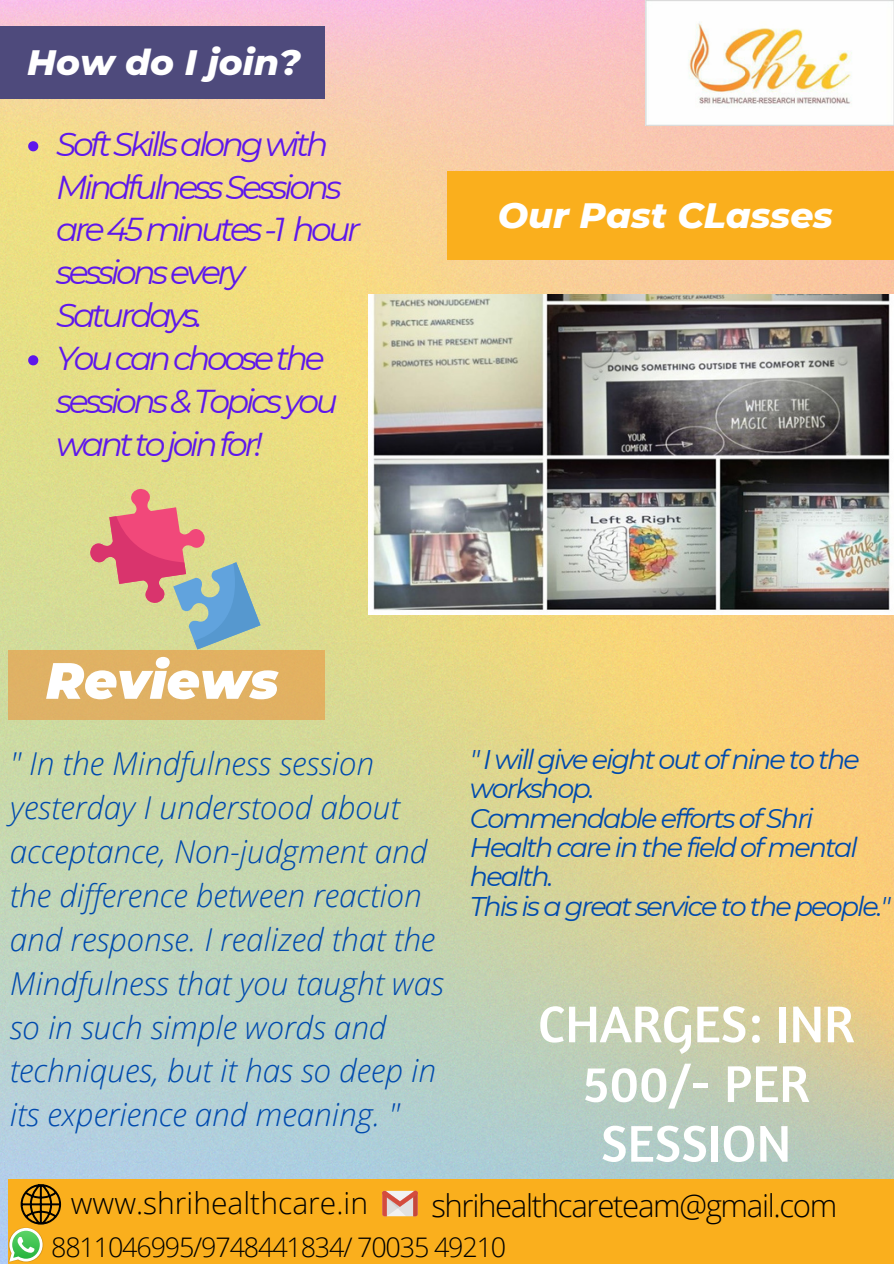
<style>
.page{position:relative;width:894px;height:1264px;background:#fff}
.page>*{position:absolute;margin:0;border:0;box-sizing:border-box;transform-origin:0 0}
.t1{font:52.5px/59.7px "Amaranth";color:#fff;text-align:center}
.t2{font:italic 900 51px "Montserrat";color:#fff}
.t3{font:italic 800 36px "Montserrat";color:#fff}
.t4{font:italic 33px/42.8px "Montserrat";letter-spacing:-.105em;color:#5e17eb}
.t5{font:italic 300 31.5px/44px "Open Sans";color:#004aad}
.t6{font:300 31.2px "Open Sans";letter-spacing:-.045em;color:#000}
.t7{font:300 30px "Open Sans";color:#000}
.t8{font:italic 27px/29.2px "Montserrat";letter-spacing:-.07em;color:#004aad}
.t9{font:300 27px "Open Sans";letter-spacing:-.045em;color:#000}
</style>
<div class="page">
<img style="left:0;top:0;width:893px;height:1263px">
<img style="left:645px;top:0;width:248px;height:125px">
<div style="left:8px;top:1179px;width:885px;height:84px;background:#faaf1d"></div>
<img style="left:8px;top:1242px;width:24px;height:20px">
<svg style="left:9px;top:1184px;width:52px;height:77px"></svg>
<svg style="left:382px;top:1190px;width:36px;height:26px"></svg>
<svg style="left:28px;top:141px;width:10px;height:10px"></svg>
<svg style="left:28px;top:355px;width:10px;height:10px"></svg>
<div style="left:0;top:26px;width:324px;height:72px;background:#4e4a7c"></div>
<img style="left:368px;top:294px;width:525px;height:320px">
<div style="left:447px;top:171px;width:446px;height:89px;background:#faaf1d"></div>
<div style="left:8px;top:650px;width:316px;height:69px;background:#e0b163"></div>
<svg style="left:90px;top:488px;width:170px;height:161px;background:#cbb093"></svg>
<p class="t3" style="left:27px;top:40px;width:275px">How do I join?</p>
<p class="t4" style="left:56px;top:123px;width:306px">Soft Skills along with<br>Mindfulness Sessions are 45 minutes -1 hour sessions every<br>Saturdays.</p>
<p class="t4" style="left:56px;top:337px;width:283px">You can choose the sessions &amp; Topicsyou want tojoin for!</p>
<p class="t2" style="left:46px;top:649px;width:234px">Reviews</p>
<p class="t3" style="left:497px;top:193px;width:336px">Our Past CLasses</p>
<p class="t5" style="left:10px;top:740px;width:435px">" In the Mindfulness session yesterday I understood about acceptance, Non-judgment and the difference between reaction and response. I realized that the<br>Mindfulness that you taught was so in such simple words and techniques, but it has so deep in its experience and meaning. "</p>
<p class="t8" style="left:470px;top:744px;width:391px">" I will give eight out ofnine to the workshop.</p>
<p class="t8" style="left:470px;top:803px;width:389px">Commendable efforts ofShri<br>Health care in the field ofmental health.</p>
<p class="t8" style="left:470px;top:891px;width:422px">This is a great service to the people."</p>
<p class="t1" style="left:537px;top:993px;width:318px">CHARGES: INR<br>500/- PER<br>SESSION</p>
<p class="t7" style="left:71px;top:1181px;width:298px">www.shrihealthcare.in</p>
<p class="t6" style="left:431px;top:1183px;width:407px">shrihealthcareteam@gmail.com</p>
<p class="t9" style="left:51px;top:1228px;width:456px">8811046995/9748441834/ 70035 49210</p>
</div>
